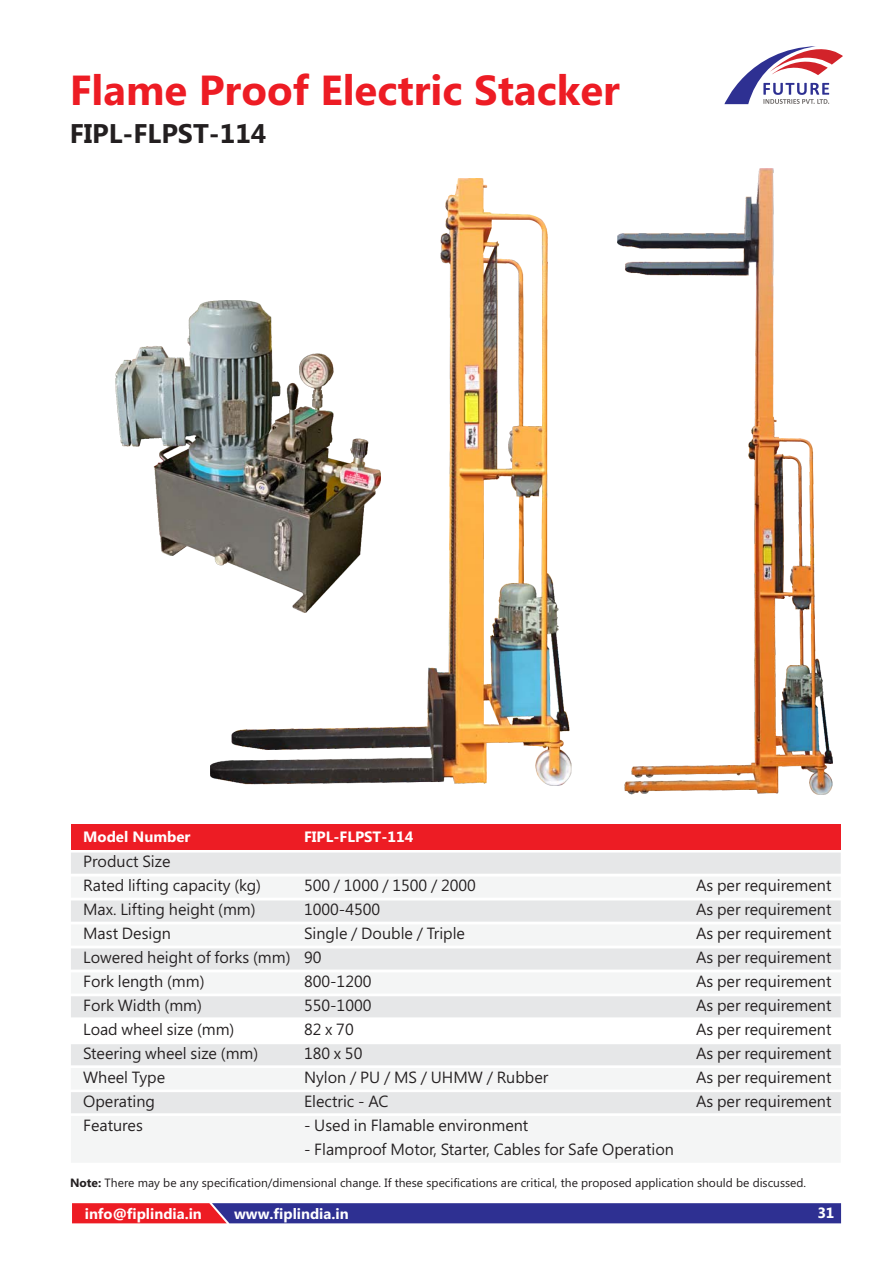
<style>
.page{position:relative;width:893px;height:1263px;background:#fff}
.page>*{position:absolute;margin:0;border:0;box-sizing:border-box;transform-origin:0 0}
.t1{font:700 42px "Microsoft Phags Pa";color:#ed1c24}
.t2{font:700 27px "Microsoft Phags Pa";color:#231f20}
.t3{font:15px "Microsoft Jheng Hei";color:#231f20}
.t4{font:700 15px "Microsoft Phags Pa";color:#fff}
.t5{font:700 14.85px "Microsoft Phags Pa";color:#fff}
.t6{font:12px "Microsoft New Tai Lue";color:#231f20}
.s1{font-weight:700}
</style>
<div class="page">
<svg style="left:724px;top:46px;width:119px;height:58px"></svg>
<div style="left:71px;top:824px;width:770px;height:26px;background:#ed1c24"></div>
<div style="left:71px;top:852px;width:770px;height:22px;background:#e6e7e8"></div>
<div style="left:71px;top:996px;width:770px;height:21px;background:#e6e7e8"></div>
<div style="left:71px;top:876px;width:770px;height:22px;background:#f4f5f5"></div>
<div style="left:71px;top:900px;width:770px;height:22px;background:#e6e7e8"></div>
<div style="left:71px;top:1044px;width:770px;height:21px;background:#e6e7e8"></div>
<div style="left:71px;top:924px;width:770px;height:21px;background:#f4f5f5"></div>
<div style="left:71px;top:1068px;width:770px;height:21px;background:#f4f5f5"></div>
<div style="left:71px;top:1116px;width:770px;height:47px;background:#f4f5f5"></div>
<div style="left:71px;top:948px;width:770px;height:21px;background:#e6e7e8"></div>
<div style="left:71px;top:1092px;width:770px;height:21px;background:#e6e7e8"></div>
<div style="left:71px;top:972px;width:770px;height:21px;background:#f4f5f5"></div>
<img style="left:618px;top:169px;width:215px;height:626px">
<img style="left:211px;top:178px;width:361px;height:607px">
<img style="left:115px;top:300px;width:265px;height:312px">
<svg style="left:72px;top:1203px;width:769px;height:20px;background:#542e7e"></svg>
<h1 class="t1" style="left:70px;top:75px;width:552px">Flame Proof Electric Stacker</h1>
<h2 class="t2" style="left:70px;top:124px;width:198px">FIPL-FLPST-114</h2>
<p class="t4" style="left:83px;top:831px;width:109px">Model Number</p>
<p class="t4" style="left:304px;top:831px;width:111px">FIPL-FLPST-114</p>
<p class="t3" style="left:83px;top:878px;width:179px">Rated lifting capacity (kg)</p>
<p class="t3" style="left:304px;top:878px;width:173px">500 / 1000 / 1500 / 2000</p>
<p class="t3" style="left:696px;top:878px;width:137px">As per requirement</p>
<p class="t3" style="left:83px;top:926px;width:89px">Mast Design</p>
<p class="t3" style="left:304px;top:926px;width:162px">Single / Double / Triple</p>
<p class="t3" style="left:696px;top:926px;width:137px">As per requirement</p>
<p class="t3" style="left:83px;top:950px;width:240px">Lowered height of forks (mm) 90</p>
<p class="t3" style="left:696px;top:950px;width:137px">As per requirement</p>
<p class="t3" style="left:83px;top:974px;width:123px">Fork length (mm)</p>
<p class="t3" style="left:304px;top:974px;width:69px">800-1200</p>
<p class="t3" style="left:696px;top:974px;width:137px">As per requirement</p>
<p class="t3" style="left:83px;top:1022px;width:153px">Load wheel size (mm)</p>
<p class="t3" style="left:304px;top:1022px;width:51px">82 x 70</p>
<p class="t3" style="left:696px;top:1022px;width:137px">As per requirement</p>
<p class="t3" style="left:83px;top:1045px;width:177px">Steering wheel size (mm)</p>
<p class="t3" style="left:304px;top:1045px;width:60px">180 x 50</p>
<p class="t3" style="left:696px;top:1045px;width:137px">As per requirement</p>
<p class="t3" style="left:83px;top:1069px;width:83px">Wheel Type</p>
<p class="t3" style="left:304px;top:1069px;width:246px">Nylon / PU / MS / UHMW / Rubber</p>
<p class="t3" style="left:696px;top:1069px;width:137px">As per requirement</p>
<p class="t3" style="left:83px;top:1117px;width:61px">Features</p>
<p class="t3" style="left:304px;top:1117px;width:226px">- Used in Flamable environment</p>
<p class="t3" style="left:304px;top:1141px;width:371px">- Flamproof Motor, Starter, Cables for Safe Operation</p>
<p class="t6" style="left:70px;top:1177px;width:738px"><span class="s1">Note:</span> There may be any specification/dimensional change. If these specifications are critical, the proposed application should be discussed.</p>
<p class="t5" style="left:85px;top:1208px;width:119px">info@fiplindia.in</p>
<p class="t5" style="left:234px;top:1208px;width:116px">www.fiplindia.in</p>
<p class="t5" style="left:817px;top:1208px;width:19px">31</p>
<p class="t3" style="left:83px;top:854px;width:89px">Product Size</p>
<p class="t3" style="left:83px;top:902px;width:174px">Max. Lifting height (mm)</p>
<p class="t3" style="left:304px;top:902px;width:78px">1000-4500</p>
<p class="t3" style="left:696px;top:902px;width:137px">As per requirement</p>
<p class="t3" style="left:83px;top:998px;width:120px">Fork Width (mm)</p>
<p class="t3" style="left:304px;top:998px;width:69px">550-1000</p>
<p class="t3" style="left:696px;top:998px;width:137px">As per requirement</p>
<p class="t3" style="left:83px;top:1093px;width:73px">Operating</p>
<p class="t3" style="left:304px;top:1093px;width:86px">Electric - AC</p>
<p class="t3" style="left:696px;top:1093px;width:137px">As per requirement</p>
</div>
